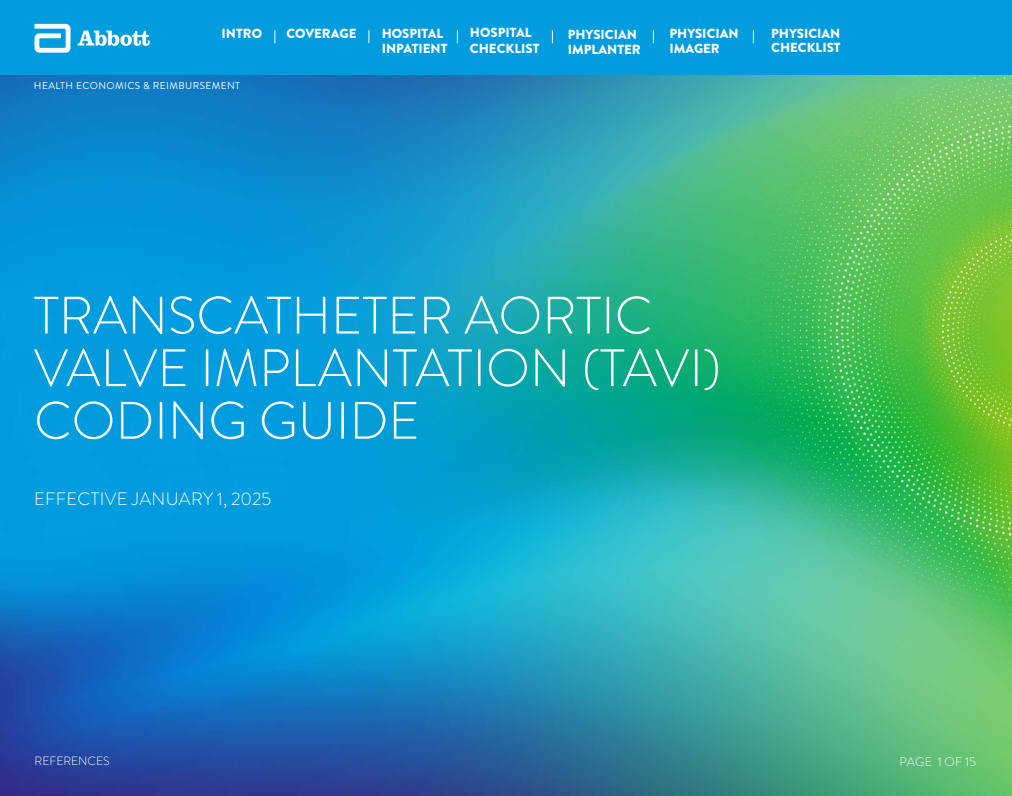
<style>
.page{position:relative;width:1012px;height:796px;background:#fff}
.page>*{position:absolute;margin:0;border:0;box-sizing:border-box;transform-origin:0 0}
.t1{font:300 52.6px/52.6px "Brandon Grotesque";color:#fff}
.t2{font:300 18px "Brandon Grotesque";letter-spacing:.02em;color:#fff}
.t3{font:900 13.15px/15.4px "Brandon Grotesque";color:#fff}
.t4{font:300 12.5px "Brandon Grotesque";letter-spacing:.015em;color:#fff}
.t5{font:300 12px "Brandon Grotesque";letter-spacing:-.005em;color:#fff}
.t6{font:10px "Brandon Grotesque";letter-spacing:.04em;color:#fff}
</style>
<div class="page">
<img style="left:0;top:75px;width:1012px;height:721px">
<div style="left:0;top:0;width:1012px;height:75px;background:#009cde"></div>
<svg style="left:34px;top:24px;width:36px;height:29px"></svg>
<svg style="left:78px;top:31px;width:72px;height:15px"></svg>
<svg style="left:274px;top:30px;width:1px;height:13px"></svg>
<svg style="left:368px;top:30px;width:1px;height:13px"></svg>
<svg style="left:457px;top:30px;width:1px;height:13px"></svg>
<svg style="left:552px;top:30px;width:1px;height:13px"></svg>
<svg style="left:653px;top:30px;width:1px;height:13px"></svg>
<svg style="left:753px;top:30px;width:1px;height:13px"></svg>
<p class="t3" style="left:286px;top:26px;width:72px">COVERAGE</p>
<p class="t3" style="left:382px;top:26px;width:67px">HOSPITAL<br>INPATIENT</p>
<p class="t3" style="left:470px;top:25px;width:71px">HOSPITAL<br>CHECKLIST</p>
<p class="t3" style="left:669px;top:26px;width:71px">PHYSICIAN<br>IMAGER</p>
<p class="t3" style="left:222px;top:26px;width:42px">INTRO</p>
<p class="t3" style="left:568px;top:26px;width:74px">PHYSICIAN<br>IMPLANTER</p>
<p class="t3" style="left:771px;top:27px;width:71px;line-height:13.2px">PHYSICIAN<br>CHECKLIST</p>
<p class="t6" style="left:34px;top:78px;width:208px">HEALTH ECONOMICS &amp; REIMBURSEMENT</p>
<h1 class="t1" style="left:34px;top:289px;width:689px">TRANSCATHETER AORTIC<br>VALVE IMPLANTATION (TAVI)<br>CODING GUIDE</h1>
<h2 class="t2" style="left:34px;top:487px;width:239px">EFFECTIVE JANUARY 1, 2025</h2>
<p class="t5" style="left:35px;top:753px;width:77px">REFERENCES</p>
<p class="t4" style="left:899px;top:753px;width:78px">PAGE 1 OF 15</p>
</div>
